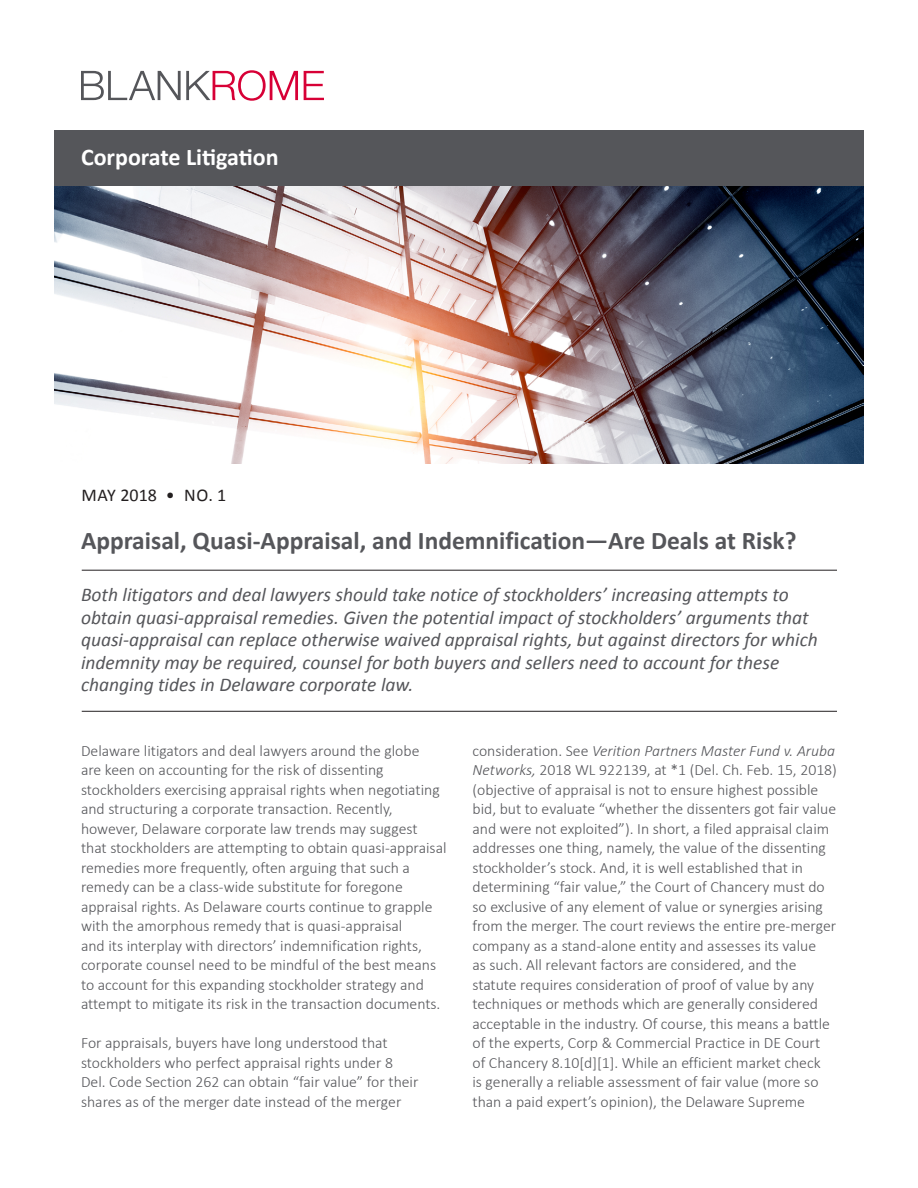
<style>
.page{position:relative;width:918px;height:1188px;background:#fff}
.page>*{position:absolute;margin:0;border:0;box-sizing:border-box;transform-origin:0 0}
.t1{font:700 25.5px "Calibri";color:#55565a}
.t2{font:700 24px "Calibri";color:#fff}
.t3{font:italic 19.5px/22.5px "Calibri";color:#55565a}
.t4{font:18px "Calibri";color:#231f20}
.t5{font:300 15.75px/19.5px "Calibri";color:#55565a}
.s1{font-style:italic}
</style>
<div class="page">
<img style="left:54px;top:186px;width:810px;height:278px">
<svg style="left:81px;top:70px;width:217px;height:31px"></svg>
<svg style="left:304px;top:71px;width:20px;height:29px"></svg>
<div style="left:54px;top:130px;width:810px;height:56px;background:#55565a"></div>
<hr style="left:82px;top:570px;width:755px;height:1px;background:#231f20">
<hr style="left:82px;top:711px;width:755px;height:1px;background:#231f20">
<h2 class="t2" style="left:81px;top:140px;width:199px">Corporate Litigation</h2>
<p class="t4" style="left:81px;top:482px;width:146px">MAY 2018 • NO. 1</p>
<h1 class="t1" style="left:81px;top:523px;width:717px">Appraisal, Quasi-Appraisal, and Indemnification—Are Deals at Risk?</h1>
<p class="t3" style="left:81px;top:583px;width:738px">Both litigators and deal lawyers should take notice of stockholders’ increasing attempts to obtain quasi-appraisal remedies. Given the potential impact of stockholders’ arguments that quasi-appraisal can replace otherwise waived appraisal rights, but against directors for which indemnity may be required, counsel for both buyers and sellers need to account for these changing tides in Delaware corporate law.</p>
<p class="t5" style="left:81px;top:741px;width:367px">Delaware litigators and deal lawyers around the globe<br>are keen on accounting for the risk of dissenting stockholders exercising appraisal rights when negotiating and structuring a corporate transaction. Recently, however, Delaware corporate law trends may suggest that stockholders are attempting to obtain quasi-appraisal remedies more frequently, often arguing that such a remedy can be a class-wide substitute for foregone appraisal rights. As Delaware courts continue to grapple with the amorphous remedy that is quasi-appraisal<br>and its interplay with directors’ indemnification rights, corporate counsel need to be mindful of the best means to account for this expanding stockholder strategy and attempt to mitigate its risk in the transaction documents.</p>
<p class="t5" style="left:81px;top:1033px;width:339px">For appraisals, buyers have long understood that stockholders who perfect appraisal rights under 8<br>Del. Code Section 262 can obtain “fair value” for their shares as of the merger date instead of the merger</p>
<p class="t5" style="left:472px;top:741px;width:366px">consideration. See <span class="s1">Verition Partners Master Fund v. Aruba Networks,</span> 2018 WL 922139, at *1 (Del. Ch. Feb. 15, 2018) (objective of appraisal is not to ensure highest possible bid, but to evaluate “whether the dissenters got fair value and were not exploited”). In short, a filed appraisal claim addresses one thing, namely, the value of the dissenting stockholder’s stock. And, it is well established that in determining “fair value,” the Court of Chancery must do so exclusive of any element of value or synergies arising from the merger. The court reviews the entire pre-merger company as a stand-alone entity and assesses its value<br>as such. All relevant factors are considered, and the statute requires consideration of proof of value by any techniques or methods which are generally considered acceptable in the industry. Of course, this means a battle of the experts, Corp &amp; Commercial Practice in DE Court of Chancery 8.10[d][1]. While an efficient market check<br>is generally a reliable assessment of fair value (more so than a paid expert’s opinion), the Delaware Supreme</p>
</div>
